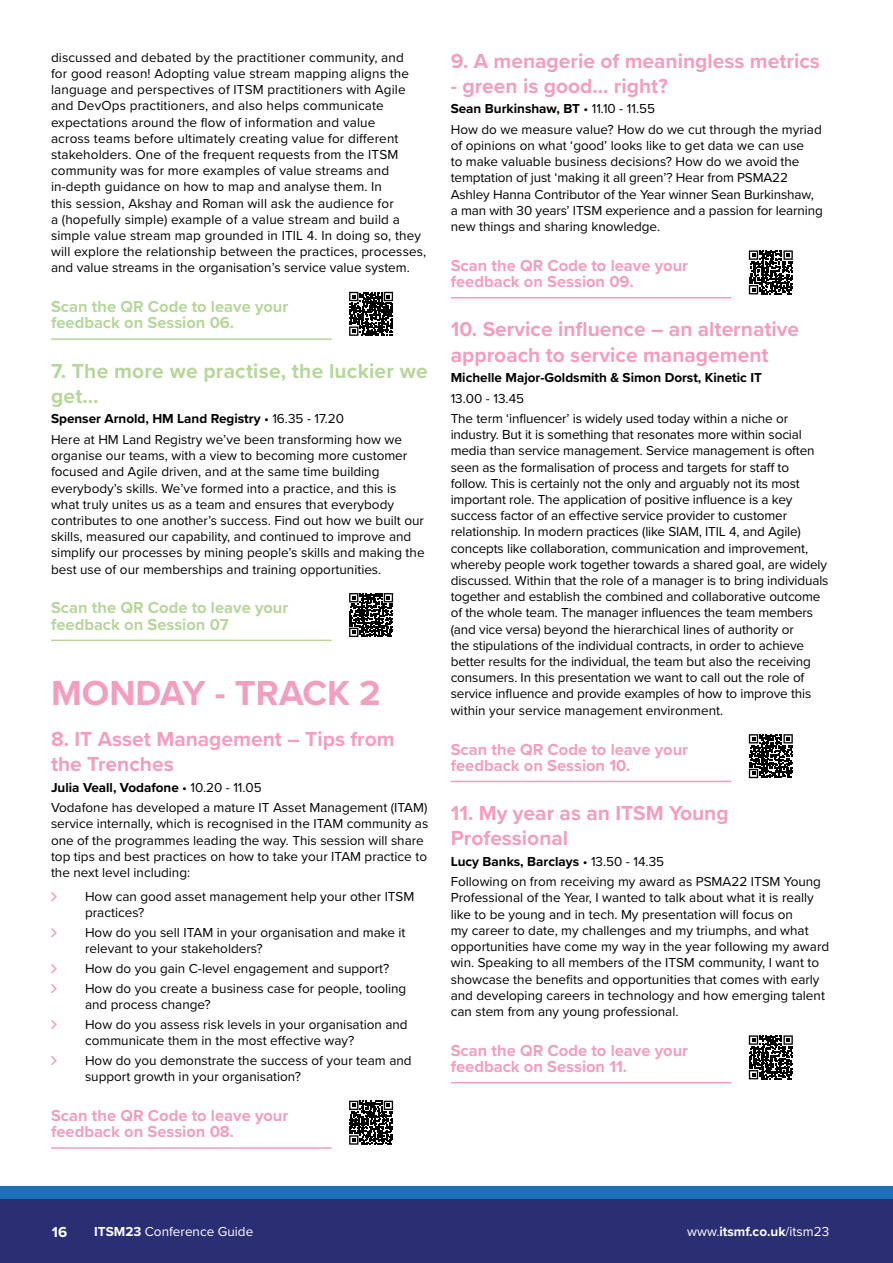
<style>
.page{position:relative;width:893px;height:1263px;background:#fff}
.page>*{position:absolute;margin:0;border:0;box-sizing:border-box;transform-origin:0 0}
.t1{font:700 36px "Proxima Nova";color:#f39ebe}
.t2{font:700 21px/25.2px "Proxima Nova";color:#f39ebe}
.t3{font:700 21px/25.2px "Proxima Nova";letter-spacing:.01em;color:#b7d69b}
.t4{font:700 16.5px/16.2px "Proxima Nova";color:#f39ebe}
.t5{font:700 16.5px/16.2px "Proxima Nova";color:#b7d69b}
.t6{font:700 15px "Proxima Nova";color:#fff}
.t7{font:13.5px/16.2px "Proxima Nova";color:#000}
.t8{font:700 13.5px "Proxima Nova";color:#000}
.t9{font:13.5px "Proxima Nova";color:#fff}
.s1{font-weight:700}
</style>
<div class="page">
<div style="left:0;top:1197px;width:893px;height:66px;background:#2a2e73"></div>
<div style="left:0;top:1186px;width:893px;height:13px;background:#1d71b8"></div>
<svg style="left:349px;top:292px;width:44px;height:44px"></svg>
<hr style="left:51px;top:338px;width:281px;height:2px;background:#b7d69b">
<svg style="left:349px;top:593px;width:44px;height:44px"></svg>
<hr style="left:51px;top:640px;width:281px;height:1px;background:#b7d69b">
<svg style="left:51px;top:892px;width:6px;height:10px"></svg>
<svg style="left:51px;top:928px;width:6px;height:10px"></svg>
<svg style="left:51px;top:964px;width:6px;height:10px"></svg>
<svg style="left:51px;top:984px;width:6px;height:10px"></svg>
<svg style="left:51px;top:1020px;width:6px;height:10px"></svg>
<svg style="left:51px;top:1056px;width:6px;height:10px"></svg>
<svg style="left:349px;top:1101px;width:44px;height:44px"></svg>
<hr style="left:51px;top:1147px;width:281px;height:2px;background:#f39ebe">
<svg style="left:749px;top:250px;width:44px;height:44px"></svg>
<hr style="left:451px;top:297px;width:280px;height:1px;background:#f39ebe">
<svg style="left:749px;top:734px;width:44px;height:44px"></svg>
<hr style="left:451px;top:781px;width:280px;height:1px;background:#f39ebe">
<svg style="left:749px;top:1035px;width:44px;height:44px"></svg>
<hr style="left:451px;top:1082px;width:280px;height:1px;background:#f39ebe">
<p class="t7" style="left:51px;top:48px;width:377px">discussed and debated by the practitioner community, and<br>for good reason! Adopting value stream mapping aligns the language and perspectives of ITSM practitioners with Agile and DevOps practitioners, and also helps communicate expectations around the flow of information and value<br>across teams before ultimately creating value for different stakeholders. One of the frequent requests from the ITSM community was for more examples of value streams and in-depth guidance on how to map and analyse them. In<br>this session, Akshay and Roman will ask the audience for<br>a (hopefully simple) example of a value stream and build a simple value stream map grounded in ITIL 4. In doing so, they will explore the relationship between the practices, processes, and value streams in the organisation’s service value system.</p>
<p class="t5" style="left:51px;top:298px;width:239px">Scan the QR Code to leave your feedback on Session 06.</p>
<h2 class="t3" style="left:51px;top:358px;width:378px">7. The more we practise, the luckier we get…</h2>
<p class="t7" style="left:51px;top:408px;width:352px;line-height:20.4px"><span class="s1">Spenser Arnold, HM Land Registry</span> • 16.35 - 17.20<br>Here at HM Land Registry we’ve been transforming how we</p>
<p class="t7" style="left:51px;top:447px;width:375px">organise our teams, with a view to becoming more customer focused and Agile driven, and at the same time building everybody’s skills. We’ve formed into a practice, and this is what truly unites us as a team and ensures that everybody contributes to one another’s success. Find out how we built our skills, measured our capability, and continued to improve and simplify our processes by mining people’s skills and making the best use of our memberships and training opportunities.</p>
<p class="t5" style="left:51px;top:599px;width:239px">Scan the QR Code to leave your feedback on Session 07</p>
<h1 class="t1" style="left:51px;top:666px;width:331px">MONDAY - TRACK 2</h1>
<h2 class="t2" style="left:51px;top:726px;width:345px">8. IT Asset Management – Tips from the Trenches</h2>
<p class="t7" style="left:51px;top:776px;width:378px;line-height:20.4px"><span class="s1">Julia Veall, Vodafone</span> • 10.20 - 11.05<br>Vodafone has developed a mature IT Asset Management (ITAM)</p>
<p class="t7" style="left:51px;top:815px;width:379px">service internally, which is recognised in the ITAM community as one of the programmes leading the way. This session will share top tips and best practices on how to take your ITAM practice to the next level including:</p>
<p class="t7" style="left:85px;top:888px;width:331px">How can good asset management help your other ITSM practices?</p>
<p class="t7" style="left:85px;top:924px;width:322px">How do you sell ITAM in your organisation and make it relevant to your stakeholders?</p>
<p class="t7" style="left:85px;top:958px;width:323px;line-height:19.8px">How do you gain C-level engagement and support?<br>How do you create a business case for people, tooling</p>
<p class="t7" style="left:85px;top:994px;width:324px;line-height:19.8px">and process change?<br>How do you assess risk levels in your organisation and</p>
<p class="t7" style="left:85px;top:1030px;width:328px;line-height:19.8px">communicate them in the most effective way?<br>How do you demonstrate the success of your team and</p>
<p class="t7" style="left:85px;top:1068px;width:218px">support growth in your organisation?</p>
<p class="t4" style="left:51px;top:1107px;width:239px">Scan the QR Code to leave your feedback on Session 08.</p>
<h2 class="t2" style="left:451px;top:48px;width:371px">9. A menagerie of meaningless metrics</h2>
<h2 class="t2" style="left:451px;top:73px;width:219px">- green is good... right?</h2>
<p class="t7" style="left:451px;top:98px;width:372px;line-height:20.4px"><span class="s1">Sean Burkinshaw, BT</span> • 11.10 - 11.55<br>How do we measure value? How do we cut through the myriad</p>
<p class="t7" style="left:451px;top:137px;width:374px">of opinions on what ‘good’ looks like to get data we can use<br>to make valuable business decisions? How do we avoid the temptation of just ‘making it all green’? Hear from PSMA22<br>Ashley Hanna Contributor of the Year winner Sean Burkinshaw, a man with 30 years’ ITSM experience and a passion for learning new things and sharing knowledge.</p>
<p class="t4" style="left:451px;top:257px;width:239px">Scan the QR Code to leave your feedback on Session 09.</p>
<h2 class="t2" style="left:451px;top:316px;width:350px">10. Service influence – an alternative approach to service management</h2>
<p class="t8" style="left:451px;top:368px;width:313px">Michelle Major-Goldsmith &amp; Simon Dorst, Kinetic IT</p>
<p class="t7" style="left:451px;top:387px;width:339px;line-height:20.4px">13.00 - 13.45<br>The term ‘influencer’ is widely used today within a niche or</p>
<p class="t7" style="left:451px;top:426px;width:379px">industry. But it is something that resonates more within social media than service management. Service management is often seen as the formalisation of process and targets for staff to follow. This is certainly not the only and arguably not its most important role. The application of positive influence is a key success factor of an effective service provider to customer relationship. In modern practices (like SIAM, ITIL 4, and Agile) concepts like collaboration, communication and improvement, whereby people work together towards a shared goal, are widely discussed. Within that the role of a manager is to bring individuals together and establish the combined and collaborative outcome of the whole team. The manager influences the team members (and vice versa) beyond the hierarchical lines of authority or<br>the stipulations of the individual contracts, in order to achieve better results for the individual, the team but also the receiving consumers. In this presentation we want to call out the role of service influence and provide examples of how to improve this within your service management environment.</p>
<p class="t4" style="left:451px;top:741px;width:239px">Scan the QR Code to leave your feedback on Session 10.</p>
<h2 class="t2" style="left:451px;top:800px;width:279px">11. My year as an ITSM Young<br>Professional</h2>
<p class="t7" style="left:451px;top:850px;width:372px;line-height:20.4px"><span class="s1">Lucy Banks, Barclays</span> • 13.50 - 14.35<br>Following on from receiving my award as PSMA22 ITSM Young</p>
<p class="t7" style="left:451px;top:889px;width:380px">Professional of the Year, I wanted to talk about what it is really like to be young and in tech. My presentation will focus on<br>my career to date, my challenges and my triumphs, and what opportunities have come my way in the year following my award win. Speaking to all members of the ITSM community, I want to showcase the benefits and opportunities that comes with early and developing careers in technology and how emerging talent can stem from any young professional.</p>
<p class="t4" style="left:451px;top:1042px;width:239px">Scan the QR Code to leave your feedback on Session 11.</p>
<p class="t6" style="left:52px;top:1220px;width:17px">16</p>
<p class="t9" style="left:94px;top:1221px;width:161px"><span class="s1">ITSM23</span> Conference Guide</p>
<p class="t9" style="left:687px;top:1222px;width:143px">www.<span class="s1">itsmf.co.uk</span>/itsm23</p>
</div>
